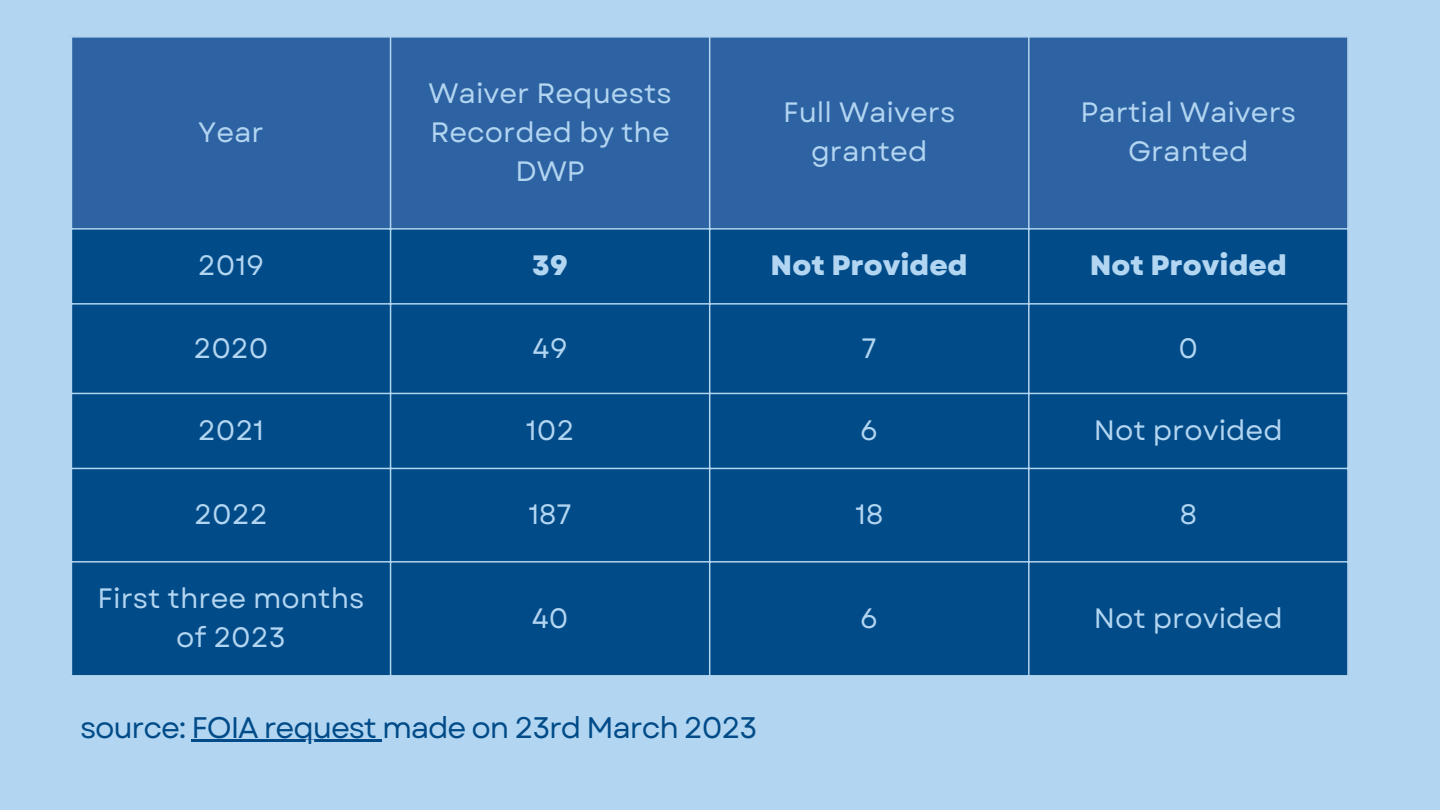
<style>
.page{position:relative;width:1440px;height:810px;background:#b2d5f1}
.page>*{position:absolute;margin:0;border:0;box-sizing:border-box;transform-origin:0 0}
.t1{font:29.7px "Garet";letter-spacing:-.04em;color:#004b88}
.t2{font:28px/39px "Garet";color:#b2d5f1;text-align:center}
.t3{font:800 28px "Garet";color:#b2d5f1}
</style>
<div class="page">
<div style="left:72px;top:38px;width:1275px;height:190px;background:#2e63a3"></div>
<div style="left:72px;top:230px;width:1275px;height:445px;background:#014b88"></div>
<hr style="left:390px;top:38px;width:1px;height:637px;background:#b2d5f1">
<hr style="left:709px;top:38px;width:1px;height:637px;background:#b2d5f1">
<hr style="left:1028px;top:38px;width:2px;height:637px;background:#b2d5f1">
<hr style="left:71px;top:303px;width:1278px;height:2px;background:#b2d5f1">
<hr style="left:71px;top:393px;width:1278px;height:1px;background:#b2d5f1">
<hr style="left:71px;top:468px;width:1278px;height:1px;background:#b2d5f1">
<hr style="left:71px;top:561px;width:1278px;height:2px;background:#b2d5f1">
<hr style="left:191px;top:740px;width:191px;height:2px;background:#004b88">
<p class="t2" style="left:198px;top:113px;width:67px">Year</p>
<p class="t2" style="left:428px;top:74px;width:245px">Waiver Requests<br>Recorded by the<br>DWP</p>
<p class="t2" style="left:783px;top:93px;width:174px">Full Waivers granted</p>
<p class="t2" style="left:1081px;top:93px;width:217px">Partial Waivers<br>Granted</p>
<p class="t2" style="left:198px;top:246px;width:68px">2019</p>
<p class="t3" style="left:532px;top:245px;width:37px">39</p>
<p class="t3" style="left:771px;top:245px;width:199px">Not Provided</p>
<p class="t3" style="left:1090px;top:245px;width:199px">Not Provided</p>
<p class="t2" style="left:193px;top:329px;width:77px">2020</p>
<p class="t2" style="left:533px;top:329px;width:36px">49</p>
<p class="t2" style="left:862px;top:329px;width:17px">7</p>
<p class="t2" style="left:1179px;top:329px;width:21px">0</p>
<p class="t2" style="left:198px;top:411px;width:68px">2021</p>
<p class="t2" style="left:526px;top:411px;width:50px">102</p>
<p class="t2" style="left:860px;top:411px;width:19px">6</p>
<p class="t2" style="left:1094px;top:411px;width:190px">Not provided</p>
<p class="t2" style="left:194px;top:495px;width:75px">2022</p>
<p class="t2" style="left:528px;top:495px;width:45px">187</p>
<p class="t2" style="left:855px;top:495px;width:30px">18</p>
<p class="t2" style="left:1180px;top:495px;width:19px">8</p>
<p class="t2" style="left:98px;top:579px;width:268px">First three months of 2023</p>
<p class="t2" style="left:532px;top:599px;width:38px">40</p>
<p class="t2" style="left:860px;top:599px;width:19px">6</p>
<p class="t2" style="left:1094px;top:599px;width:190px">Not provided</p>
<h1 class="t1" style="left:80px;top:707px;width:679px">source: FOIA request made on 23rd March 2023</h1>
</div>
